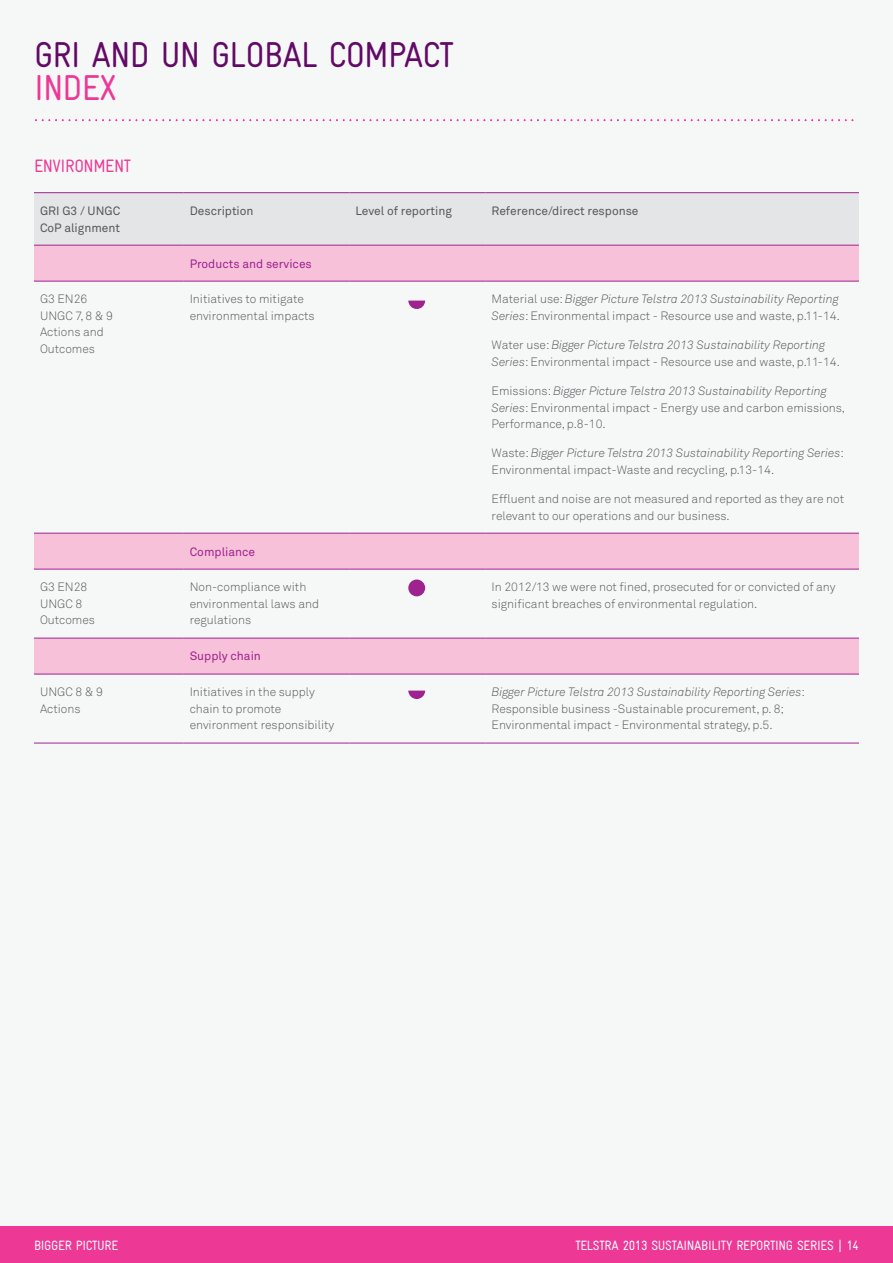
<style>
.page{position:relative;width:893px;height:1263px;background:#f6f8f8}
.page>*{position:absolute;margin:0;border:0;box-sizing:border-box;transform-origin:0 0}
.t1{font:condensed 36px "Gravur";color:#620a66}
.t2{font:condensed 36px "Gravur";color:#ed3896}
.t3{font:condensed 18px "Gravur";letter-spacing:-.025em;color:#ed3896}
.t4{font:condensed 13.5px "Gravur";letter-spacing:-.025em;color:#fff}
.t5{font:condensed 13.5px "Gravur";letter-spacing:-.025em;color:#fdfdfd}
.t6{font:300 12px/16.5px "Akkurat";color:#57585a}
.t7{font:italic 12px "Akkurat Light Pro";color:#57585a}
.t8{font:12px/16.5px "Akkurat";color:#57585a}
.t9{font:12px "Akkurat";color:#9f238e}
.s1{font-family:"Akkurat";font-weight:300;font-style:normal}
.s2{font-family:"Akkurat Light Pro";font-weight:400;font-style:italic}
.s3{color:#fdfdfd}
</style>
<div class="page">
<div style="left:0;top:1226px;width:893px;height:37px;background:#ed3896"></div>
<svg style="left:35px;top:119px;width:819px;height:3px"></svg>
<div style="left:34px;top:193px;width:825px;height:52px;background:#e4e5e7"></div>
<svg style="left:34px;top:246px;width:825px;height:428px"></svg>
<hr style="left:34px;top:245px;width:150px;height:1px;background:#9f238e">
<hr style="left:184px;top:245px;width:166px;height:1px;background:#9f238e">
<hr style="left:350px;top:245px;width:136px;height:1px;background:#9f238e">
<hr style="left:486px;top:245px;width:373px;height:1px;background:#9f238e">
<hr style="left:34px;top:281px;width:150px;height:1px;background:#9f238e">
<hr style="left:184px;top:281px;width:166px;height:1px;background:#9f238e">
<hr style="left:350px;top:281px;width:136px;height:1px;background:#9f238e">
<hr style="left:486px;top:281px;width:373px;height:1px;background:#9f238e">
<hr style="left:34px;top:533px;width:150px;height:1px;background:#9f238e">
<hr style="left:184px;top:533px;width:166px;height:1px;background:#9f238e">
<hr style="left:350px;top:533px;width:136px;height:1px;background:#9f238e">
<hr style="left:486px;top:533px;width:373px;height:1px;background:#9f238e">
<hr style="left:34px;top:569px;width:150px;height:1px;background:#9f238e">
<hr style="left:184px;top:569px;width:166px;height:1px;background:#9f238e">
<hr style="left:350px;top:569px;width:136px;height:1px;background:#9f238e">
<hr style="left:486px;top:569px;width:373px;height:1px;background:#9f238e">
<hr style="left:34px;top:638px;width:150px;height:1px;background:#9f238e">
<hr style="left:184px;top:638px;width:166px;height:1px;background:#9f238e">
<hr style="left:350px;top:638px;width:136px;height:1px;background:#9f238e">
<hr style="left:486px;top:638px;width:373px;height:1px;background:#9f238e">
<hr style="left:34px;top:674px;width:150px;height:1px;background:#9f238e">
<hr style="left:184px;top:674px;width:166px;height:1px;background:#9f238e">
<hr style="left:350px;top:674px;width:136px;height:1px;background:#9f238e">
<hr style="left:486px;top:674px;width:373px;height:1px;background:#9f238e">
<hr style="left:34px;top:743px;width:150px;height:1px;background:#9f238e">
<hr style="left:184px;top:743px;width:166px;height:1px;background:#9f238e">
<hr style="left:350px;top:743px;width:136px;height:1px;background:#9f238e">
<hr style="left:486px;top:743px;width:373px;height:1px;background:#9f238e">
<hr style="left:34px;top:192px;width:150px;height:1px;background:#9f238e">
<hr style="left:184px;top:192px;width:166px;height:1px;background:#9f238e">
<hr style="left:350px;top:192px;width:136px;height:1px;background:#9f238e">
<hr style="left:486px;top:192px;width:373px;height:1px;background:#9f238e">
<svg style="left:408px;top:301px;width:17px;height:8px"></svg>
<svg style="left:408px;top:691px;width:17px;height:8px"></svg>
<div style="left:408px;top:579px;width:17px;height:17px;background:#9f238e;border-radius:50%"></div>
<h1 class="t1" style="left:34px;top:34px;width:77px">GRI AND</h1>
<h1 class="t1" style="left:160px;top:34px;width:261px">UNGLOBALCOMPACT</h1>
<h1 class="t2" style="left:34px;top:67px;width:17px">INDEX</h1>
<h2 class="t3" style="left:34px;top:156px;width:99px">ENVIRONMENT</h2>
<p class="t8" style="left:40px;top:202px;width:82px">GRI G3 / UNGC<br>CoP alignment</p>
<p class="t8" style="left:190px;top:202px;width:65px">Description</p>
<p class="t8" style="left:356px;top:202px;width:98px">Level of reporting</p>
<p class="t8" style="left:492px;top:202px;width:148px">Reference/direct response</p>
<p class="t9" style="left:190px;top:256px;width:124px">Products and services</p>
<p class="t6" style="left:40px;top:291px;width:74px">G3 EN26<br>UNGC 7, 8 &amp; 9<br>Actions and<br>Outcomes</p>
<p class="t6" style="left:190px;top:291px;width:127px">Initiatives to mitigate environmental impacts</p>
<p class="t7" style="left:492px;top:292px;width:349px"><span class="s1">Material use:</span> Bigger Picture Telstra 2013 Sustainability Reporting</p>
<p class="t6" style="left:492px;top:307px;width:350px"><span class="s2">Series</span>: Environmental impact - Resource use and waste, p.11-14.</p>
<p class="t7" style="left:492px;top:338px;width:335px"><span class="s1">Water use:</span> Bigger Picture Telstra 2013 Sustainability Reporting</p>
<p class="t6" style="left:492px;top:353px;width:350px"><span class="s2">Series</span>: Environmental impact - Resource use and waste, p.11-14.</p>
<p class="t7" style="left:492px;top:384px;width:337px"><span class="s1">Emissions:</span> Bigger Picture Telstra 2013 Sustainability Reporting</p>
<p class="t6" style="left:492px;top:399px;width:355px"><span class="s2">Series</span>: Environmental impact - Energy use and carbon emissions,<br>Performance, p.8-10.</p>
<p class="t7" style="left:492px;top:446px;width:354px"><span class="s1">Waste:</span> Bigger Picture Telstra 2013 Sustainability Reporting Series<span class="s1">:</span></p>
<p class="t6" style="left:492px;top:461px;width:284px">Environmental impact-Waste and recycling, p.13-14.</p>
<p class="t6" style="left:492px;top:490px;width:354px">Effluent and noise are not measured and reported as they are not relevant to our operations and our business.</p>
<p class="t9" style="left:190px;top:544px;width:67px">Compliance</p>
<p class="t6" style="left:40px;top:579px;width:57px">G3 EN28<br>UNGC 8<br>Outcomes</p>
<p class="t6" style="left:190px;top:579px;width:131px">Non-compliance with environmental laws and regulations</p>
<p class="t6" style="left:492px;top:579px;width:345px">In 2012/13 we were not fined, prosecuted for or convicted of any significant breaches of environmental regulation.</p>
<p class="t9" style="left:190px;top:649px;width:73px">Supply chain</p>
<p class="t6" style="left:40px;top:684px;width:64px">UNGC 8 &amp; 9<br>Actions</p>
<p class="t6" style="left:190px;top:684px;width:146px">Initiatives in the supply chain to promote environment responsibility</p>
<p class="t7" style="left:492px;top:685px;width:315px">Bigger Picture Telstra 2013 Sustainability Reporting Series<span class="s1">:</span></p>
<p class="t6" style="left:492px;top:700px;width:294px">Responsible business -Sustainable procurement, p. 8;<br>Environmental impact - Environmental strategy, p.5.</p>
<p class="t5" style="left:34px;top:1237px;width:84px">BIGGER PICTURE</p>
<p class="t4" style="left:575px;top:1238px;width:8px">TELSTRA</p>
<p class="t4" style="left:623px;top:1238px;width:238px">2013 SUSTAINABILITY REPORTING SERIES <span class="s3">| 14</span></p>
</div>
